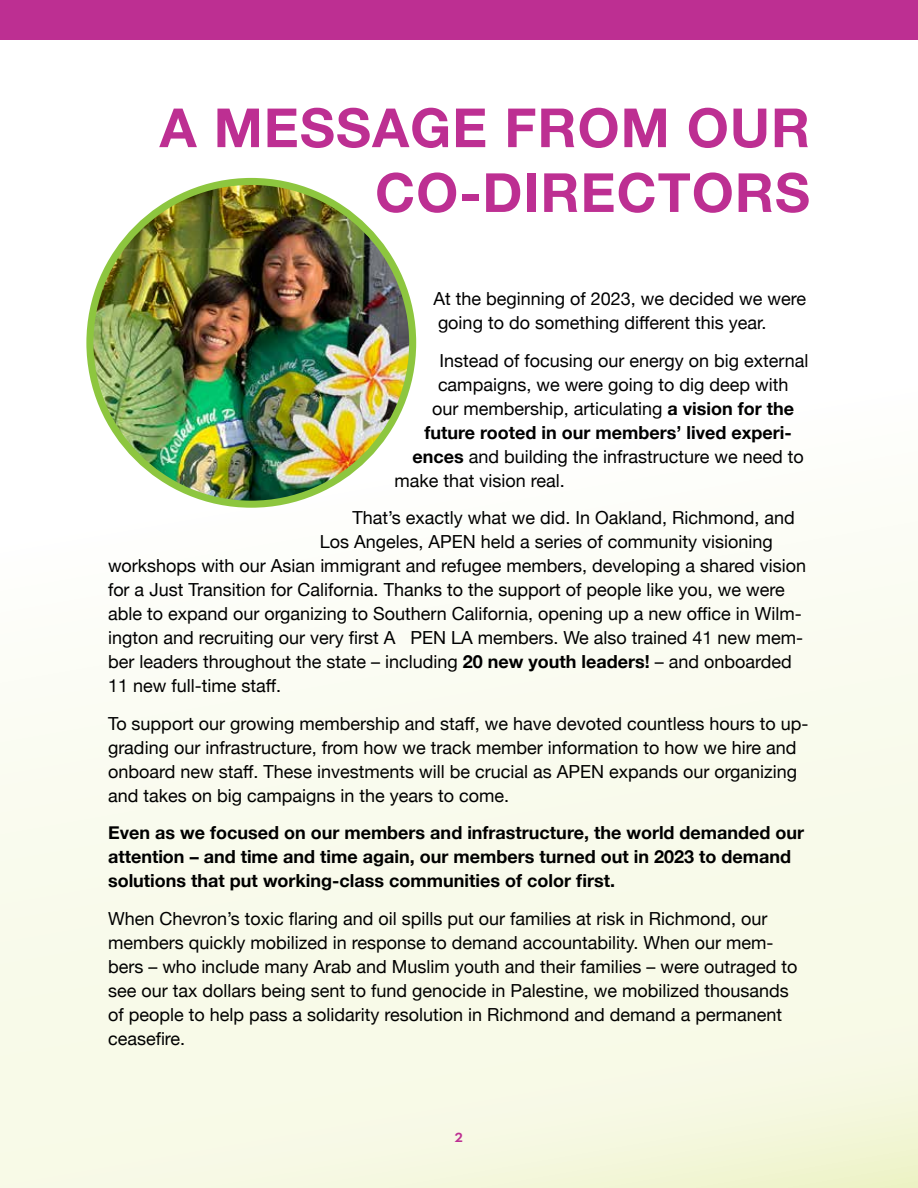
<style>
.page{position:relative;width:918px;height:1188px;background:#fff}
.page>*{position:absolute;margin:0;border:0;box-sizing:border-box;transform-origin:0 0}
.t1{font:700 54px/64.8px "Helvetica Neue";letter-spacing:.02em;color:#bd2f92;text-align:right}
.t2{font:18px/24px "Helvetica Neue";color:#000}
.t3{font:700 18px/24px "Helvetica Neue";color:#000}
.t4{font:600 18px "Neutra Text TF";color:#bd2f92}
.s1{font-weight:700}
</style>
<div class="page">
<div style="left:0;top:52px;width:918px;height:1136px;background:linear-gradient(to bottom,#fff,#f6f8e2)"></div>
<svg style="left:917px;top:52px;width:1px;height:1136px"></svg>
<div style="left:0;top:0;width:918px;height:40px;background:#bd2f92"></div>
<img style="left:90px;top:181px;width:323px;height:322px">
<div style="left:86px;top:178px;width:330px;height:330px;border:7px solid #8dc63f;border-radius:50%"></div>
<h1 class="t1" style="left:160px;top:97px;width:652px">A MESSAGE FROM OUR<br>CO-DIRECTORS</h1>
<p class="t2" style="left:434px;top:288px;width:374px">At the beginning of 2023, we decided we were going to do something different this year.</p>
<p class="t2" style="left:439px;top:350px;width:370px">Instead of focusing our energy on big external</p>
<p class="t2" style="left:438px;top:374px;width:352px">campaigns, we were going to dig deep with</p>
<p class="t2" style="left:432px;top:398px;width:364px">our membership, articulating <span class="s1">a vision for the</span></p>
<p class="t3" style="left:424px;top:421px;width:369px">future rooted in our members’ lived experi-</p>
<p class="t2" style="left:412px;top:446px;width:393px"><span class="s1">ences</span> and building the infrastructure we need to</p>
<p class="t2" style="left:394px;top:470px;width:172px">make that vision real.</p>
<p class="t2" style="left:352px;top:507px;width:444px">That’s exactly what we did. In Oakland, Richmond, and</p>
<p class="t2" style="left:320px;top:531px;width:455px">Los Angeles, APEN held a series of community visioning</p>
<p class="t2" style="left:108px;top:555px;width:700px">workshops with our Asian immigrant and refugee members, developing a shared vision</p>
<p class="t2" style="left:108px;top:579px;width:678px">for a Just Transition for California. Thanks to the support of people like you, we were</p>
<p class="t2" style="left:108px;top:603px;width:695px">able to expand our organizing to Southern California, opening up a new office in Wilm-</p>
<p class="t2" style="left:108px;top:627px;width:697px">ington and recruiting our very first A PEN LA members. We also trained 41 new mem-</p>
<p class="t2" style="left:108px;top:651px;width:685px">ber leaders throughout the state – including <span class="s1">20 new youth leaders!</span> – and onboarded</p>
<p class="t2" style="left:108px;top:675px;width:175px">11 new full-time staff.</p>
<p class="t2" style="left:108px;top:713px;width:702px">To support our growing membership and staff, we have devoted countless hours to up&shy;grading our infrastructure, from how we track member information to how we hire and onboard new staff. These investments will be crucial as APEN expands our organizing and takes on big campaigns in the years to come.</p>
<p class="t3" style="left:108px;top:821px;width:698px">Even as we focused on our members and infrastructure, the world demanded our attention – and time and time again, our members turned out in 2023 to demand solutions that put working-class communities of color first.</p>
<p class="t2" style="left:108px;top:907px;width:691px">When Chevron’s toxic flaring and oil spills put our families at risk in Richmond, our members quickly mobilized in response to demand accountability. When our mem&shy;bers – who include many Arab and Muslim youth and their families – were outraged to see our tax dollars being sent to fund genocide in Palestine, we mobilized thousands of people to help pass a solidarity resolution in Richmond and demand a permanent ceasefire.</p>
<p class="t4" style="left:454px;top:1125px;width:11px">2</p>
</div>
